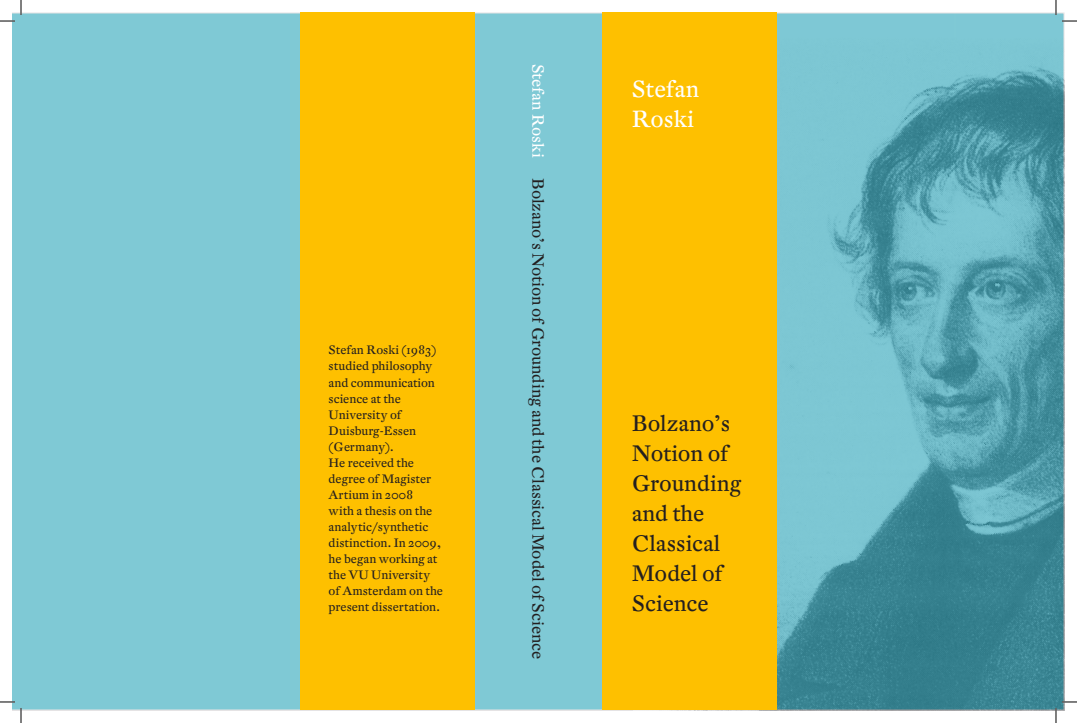
<style>
.page{position:relative;width:1077px;height:723px;background:#fff}
.page>*{position:absolute;margin:0;border:0;box-sizing:border-box;transform-origin:0 0}
.t1{font:23px "DTL Fleischmann ST";color:#fff}
.t2{font:22px/30px "DTL Fleischmann ST";color:#231f20}
.t3{font:16px "DTL Fleischmann ST";color:#231f20}
.t4{font:16px "DTL Fleischmann ST";color:#fff}
.t5{font:12px/16px "DTL Fleischmann ST";color:#231f20}
</style>
<div class="page">
<div style="left:12px;top:12px;width:619px;height:698px;background:#7fc9d5"></div>
<img style="left:776px;top:12px;width:288px;height:698px">
<div style="left:602px;top:12px;width:174px;height:698px;background:#fec000"></div>
<div style="left:300px;top:12px;width:175px;height:698px;background:#fec000"></div>
<svg style="left:1062px;top:20px;width:15px;height:2px"></svg>
<svg style="left:1062px;top:701px;width:15px;height:1px"></svg>
<svg style="left:0;top:0;width:22px;height:22px"></svg>
<svg style="left:0;top:701px;width:22px;height:21px"></svg>
<svg style="left:1055px;top:0;width:1px;height:15px"></svg>
<svg style="left:1055px;top:707px;width:1px;height:15px"></svg>
<p class="t5" style="left:329px;top:342px;width:109px">Stefan Roski (1983) studied philosophy and communication science at the<br>University of<br>Duisburg-Essen (Germany).</p>
<p class="t5" style="left:329px;top:454px;width:116px">He received the degree of Magister<br>Artium in 2008<br>with a thesis on the analytic/synthetic distinction. In 2009, he began working at the VU University of Amsterdam on the present dissertation.</p>
<p class="t4" style="left:548px;top:64px;width:95px;rotate:90deg">Stefan Roski</p>
<p class="t3" style="left:548px;top:178px;width:483px;rotate:90deg">Bolzano’s Notion of Grounding and the Classical Model of Science</p>
<p class="t1" style="left:631px;top:74px;width:69px">Stefan</p>
<p class="t1" style="left:631px;top:104px;width:64px">Roski</p>
<p class="t2" style="left:631px;top:407px;width:111px">Bolzano’s<br>Notion of<br>Grounding and the<br>Classical<br>Model of<br>Science</p>
</div>
